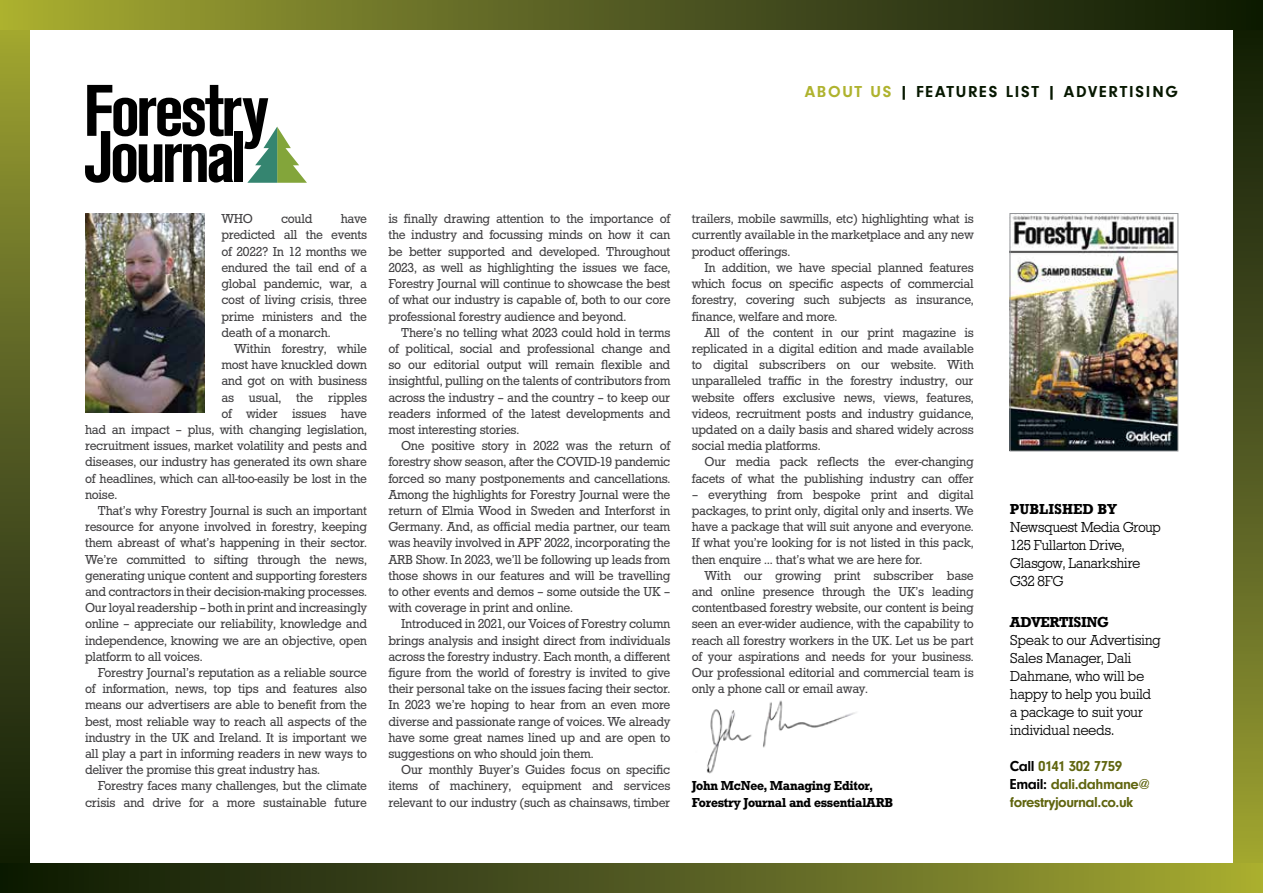
<style>
.page{position:relative;width:1263px;height:893px;background:#fff}
.page>*{position:absolute;margin:0;border:0;box-sizing:border-box;transform-origin:0 0}
.t1{font:700 16.5px "Neutral Grotesk";letter-spacing:.1em;color:#071800}
.t2{font:300 15px/18px "Stafford";letter-spacing:-.04em;color:#000}
.t3{font:700 15px/18px "Neutral Grotesk";letter-spacing:-.03em;color:#60650f}
.t4{font:500 15px "Stafford";letter-spacing:-.02em;color:#000}
.t5{font:500 15px "Stafford";color:#000}
.t6{font:13.5px/16.2px "Stafford";letter-spacing:-.02em;color:#414042;text-align:justify}
.t7{font:500 13.5px/16.2px "Stafford";letter-spacing:-.02em;color:#000}
.s1{color:#afb32e}
.s2{color:#000}
</style>
<div class="page">
<div style="left:0;top:0;width:30px;height:893px;background:linear-gradient(to bottom,#a0a436,#081409)"></div>
<div style="left:1233px;top:0;width:30px;height:893px;background:linear-gradient(to bottom,#081408,#a0a436)"></div>
<div style="left:0;top:863px;width:1263px;height:30px;background:linear-gradient(to right,#071308,#a2a536)"></div>
<div style="left:0;top:0;width:1263px;height:30px;background:linear-gradient(to right,#a3a736,#081408)"></div>
<svg style="left:85px;top:85px;width:222px;height:98px"></svg>
<div style="left:234px;top:131px;width:9px;height:51px;background:#000"></div>
<img style="left:1012px;top:215px;width:164px;height:234px">
<div style="left:1010px;top:213px;width:168px;height:238px;border:1px solid #939598"></div>
<img style="left:85px;top:213px;width:119px;height:199px">
<img style="left:706px;top:700px;width:150px;height:74px">
<p class="t1" style="left:805px;top:83px;width:375px"><span class="s1">ABOUT US</span> | FEATURES LIST | ADVERTISING</p>
<p class="t6" style="left:221px;top:211px;width:33px">WHO</p>
<p class="t6" style="left:281px;top:211px;width:33px">could</p>
<p class="t6" style="left:221px;top:211px;width:147px;text-indent:119px">have predicted all the events of 2022? In 12 months we endured the tail end of a global pandemic, war, a cost of living crisis, three prime ministers and the death of a monarch.</p>
<p class="t6" style="left:234px;top:341px;width:134px">Within forestry, while</p>
<p class="t6" style="left:221px;top:357px;width:147px">most have knuckled down</p>
<p class="t6" style="left:221px;top:373px;width:147px">and got on with business</p>
<p class="t6" style="left:221px;top:389px;width:147px">as usual, the ripples</p>
<p class="t6" style="left:221px;top:405px;width:147px">of wider issues have</p>
<p class="t6" style="left:85px;top:422px;width:284px">had an impact – plus, with changing legislation,</p>
<p class="t6" style="left:85px;top:438px;width:284px">recruitment issues, market volatility and pests and</p>
<p class="t6" style="left:85px;top:454px;width:284px">diseases, our industry has generated its own share</p>
<p class="t6" style="left:85px;top:470px;width:284px">of headlines, which can all-too-easily be lost in the</p>
<p class="t6" style="left:85px;top:486px;width:34px">noise.</p>
<p class="t6" style="left:98px;top:503px;width:271px">That’s why Forestry Journal is such an important</p>
<p class="t6" style="left:85px;top:519px;width:284px">resource for anyone involved in forestry, keeping</p>
<p class="t6" style="left:85px;top:535px;width:284px">them abreast of what’s happening in their sector.</p>
<p class="t6" style="left:85px;top:551px;width:284px">We’re committed to sifting through the news,</p>
<p class="t6" style="left:85px;top:567px;width:284px">generating unique content and supporting foresters</p>
<p class="t6" style="left:85px;top:584px;width:284px">and contractors in their decision-making processes.</p>
<p class="t6" style="left:85px;top:600px;width:284px">Our loyal readership – both in print and increasingly</p>
<p class="t6" style="left:85px;top:616px;width:284px">online – appreciate our reliability, knowledge and</p>
<p class="t6" style="left:85px;top:632px;width:284px">independence, knowing we are an objective, open</p>
<p class="t6" style="left:85px;top:648px;width:119px">platform to all voices.</p>
<p class="t6" style="left:98px;top:665px;width:271px">Forestry Journal’s reputation as a reliable source</p>
<p class="t6" style="left:85px;top:681px;width:284px">of information, news, top tips and features also</p>
<p class="t6" style="left:85px;top:697px;width:284px">means our advertisers are able to benefit from the</p>
<p class="t6" style="left:85px;top:713px;width:284px">best, most reliable way to reach all aspects of the</p>
<p class="t6" style="left:85px;top:729px;width:284px">industry in the UK and Ireland. It is important we</p>
<p class="t6" style="left:85px;top:746px;width:284px">all play a part in informing readers in new ways to</p>
<p class="t6" style="left:85px;top:762px;width:237px">deliver the promise this great industry has.</p>
<p class="t6" style="left:98px;top:778px;width:271px">Forestry faces many challenges, but the climate</p>
<p class="t6" style="left:85px;top:794px;width:284px">crisis and drive for a more sustainable future</p>
<p class="t6" style="left:388px;top:211px;width:284px">is finally drawing attention to the importance of the industry and focussing minds on how it can be better supported and developed. Throughout 2023, as well as highlighting the issues we face, Forestry Journal will continue to showcase the best of what our industry is capable of, both to our core professional forestry audience and beyond.</p>
<p class="t6" style="left:388px;top:324px;width:284px;text-indent:13px">There’s no telling what 2023 could hold in terms of political, social and professional change and so our editorial output will remain flexible and insightful, pulling on the talents of contributors from across the industry – and the country – to keep our readers informed of the latest developments and most interesting stories.</p>
<p class="t6" style="left:388px;top:438px;width:284px;text-indent:13px">One positive story in 2022 was the return of forestry show season, after the COVID-19 pandemic forced so many postponements and cancellations.<br>Among the highlights for Forestry Journal were the return of Elmia Wood in Sweden and Interforst in Germany. And, as official media partner, our team was heavily involved in APF 2022, incorporating the ARB Show. In 2023, we’ll be following up leads from those shows in our features and will be travelling to other events and demos – some outside the UK – with coverage in print and online.</p>
<p class="t6" style="left:388px;top:616px;width:284px;text-indent:13px">Introduced in 2021, our Voices of Forestry column brings analysis and insight direct from individuals across the forestry industry. Each month, a different figure from the world of forestry is invited to give their personal take on the issues facing their sector.<br>In 2023 we’re hoping to hear from an even more diverse and passionate range of voices. We already have some great names lined up and are open to suggestions on who should join them.</p>
<p class="t6" style="left:388px;top:762px;width:284px;text-indent:13px">Our monthly Buyer’s Guides focus on specific items of machinery, equipment and services relevant to our industry (such as chainsaws, timber</p>
<p class="t6" style="left:692px;top:211px;width:284px">trailers, mobile sawmills, etc) highlighting what is currently available in the marketplace and any new product offerings.</p>
<p class="t6" style="left:692px;top:260px;width:284px;text-indent:13px">In addition, we have special planned features which focus on specific aspects of commercial forestry, covering such subjects as insurance, finance, welfare and more.</p>
<p class="t6" style="left:692px;top:324px;width:284px;text-indent:13px">All of the content in our print magazine is replicated in a digital edition and made available to digital subscribers on our website. With unparalleled traffic in the forestry industry, our website offers exclusive news, views, features, videos, recruitment posts and industry guidance, updated on a daily basis and shared widely across social media platforms.</p>
<p class="t6" style="left:692px;top:454px;width:284px;text-align:right">Our media pack reflects the ever-changing facets of what the publishing industry can offer</p>
<p class="t6" style="left:692px;top:486px;width:284px">– everything from bespoke print and digital packages, to print only, digital only and inserts. We have a package that will suit anyone and everyone.<br>If what you’re looking for is not listed in this pack, then enquire … that’s what we are here for.</p>
<p class="t6" style="left:692px;top:567px;width:284px;text-indent:13px">With our growing print subscriber base and online presence through the UK’s leading contentbased forestry website, our content is being seen an ever-wider audience, with the capability to reach all forestry workers in the UK. Let us be part of your aspirations and needs for your business.<br>Our professional editorial and commercial team is only a phone call or email away.</p>
<p class="t7" style="left:692px;top:778px;width:203px">John McNee, Managing Editor,<br>Forestry Journal and essentialARB</p>
<p class="t5" style="left:1010px;top:500px;width:109px">PUBLISHED BY</p>
<p class="t2" style="left:1010px;top:518px;width:153px">Newsquest Media Group<br>125 Fullarton Drive,<br>Glasgow, Lanarkshire<br>G32 8FG</p>
<p class="t4" style="left:1010px;top:613px;width:100px">ADVERTISING</p>
<p class="t2" style="left:1010px;top:631px;width:152px">Speak to our Advertising<br>Sales Manager, Dali<br>Dahmane, who will be happy to help you build a package to suit your individual needs.</p>
<p class="t3" style="left:1010px;top:757px;width:141px"><span class="s2">Call</span> 0141 302 7759<br><span class="s2">Email:</span> dali.dahmane@ forestryjournal.co.uk</p>
</div>
